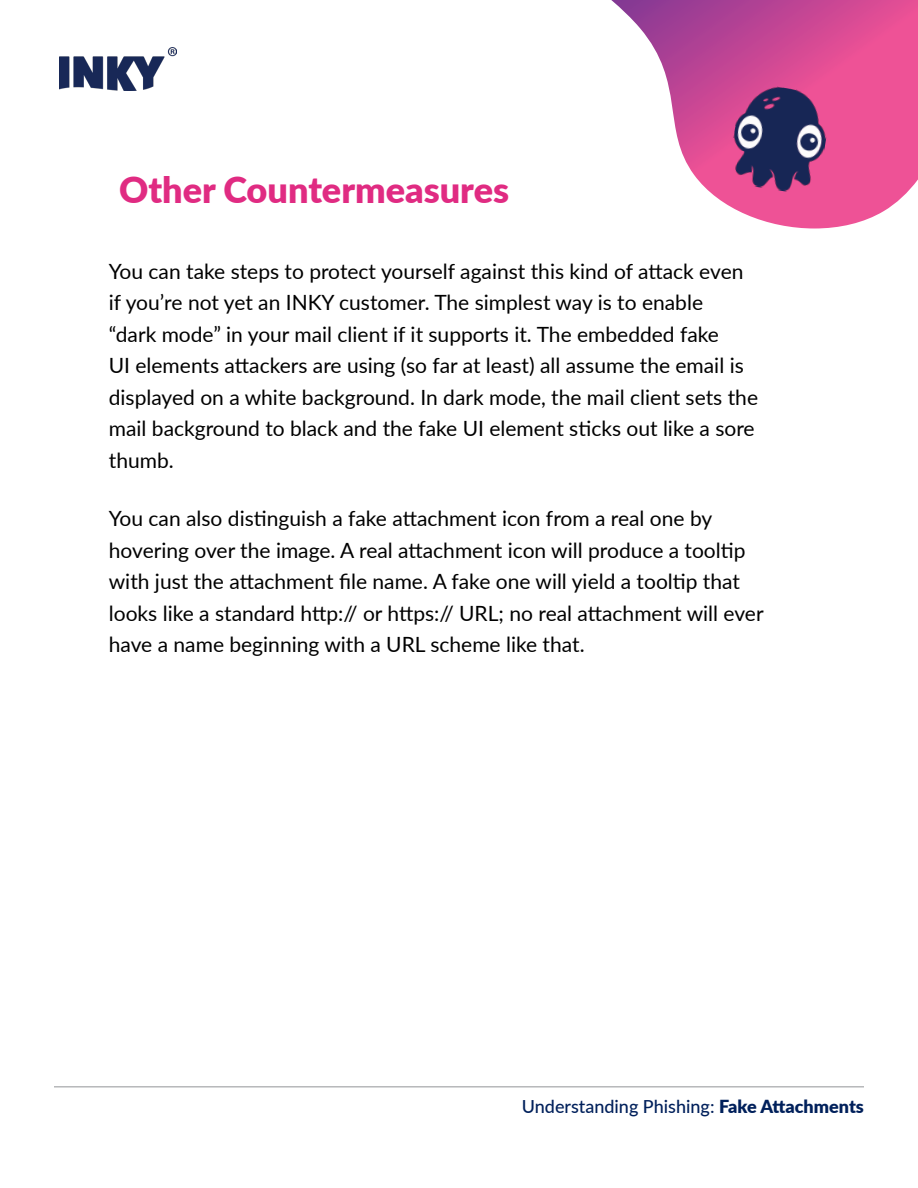
<style>
.page{position:relative;width:918px;height:1188px;background:#fff}
.page>*{position:absolute;margin:0;border:0;box-sizing:border-box;transform-origin:0 0}
.t1{font:900 36px "Lato";color:#e02b82}
.Paragraph_-_Light{font:21px/31.5px "Lato";color:#000}
.t2{font:500 18px "Lato";color:#00205b}
.s1{font-weight:900}
</style>
<div class="page">
<svg style="left:611px;top:0;width:307px;height:229px"></svg>
<img style="left:726px;top:81px;width:107px;height:115px">
<hr style="left:54px;top:1086px;width:810px;height:1px;background:#939598">
<img style="left:60px;top:47px;width:117px;height:44px">
<p class="t1" style="left:119px;top:162px;width:392px">Other Countermeasures</p>
<p class="Paragraph_-_Light" style="left:109px;top:255px;width:651px">You can take steps to protect yourself against this kind of attack even if you’re not yet an INKY customer. The simplest way is to enable<br>“dark mode” in your mail client if it supports it. The embedded fake<br>UI elements attackers are using (so far at least) all assume the email is displayed on a white background. In dark mode, the mail client sets the mail background to black and the fake UI element sticks out like a sore thumb.</p>
<p class="Paragraph_-_Light" style="left:109px;top:502px;width:656px">You can also distinguish a fake attachment icon from a real one by hovering over the image. A real attachment icon will produce a tooltip with just the attachment file name. A fake one will yield a tooltip that looks like a standard http:// or https:// URL; no real attachment will ever have a name beginning with a URL scheme like that.</p>
<p class="t2" style="left:522px;top:1093px;width:344px">Understanding Phishing: <span class="s1">Fake Attachments</span></p>
</div>
